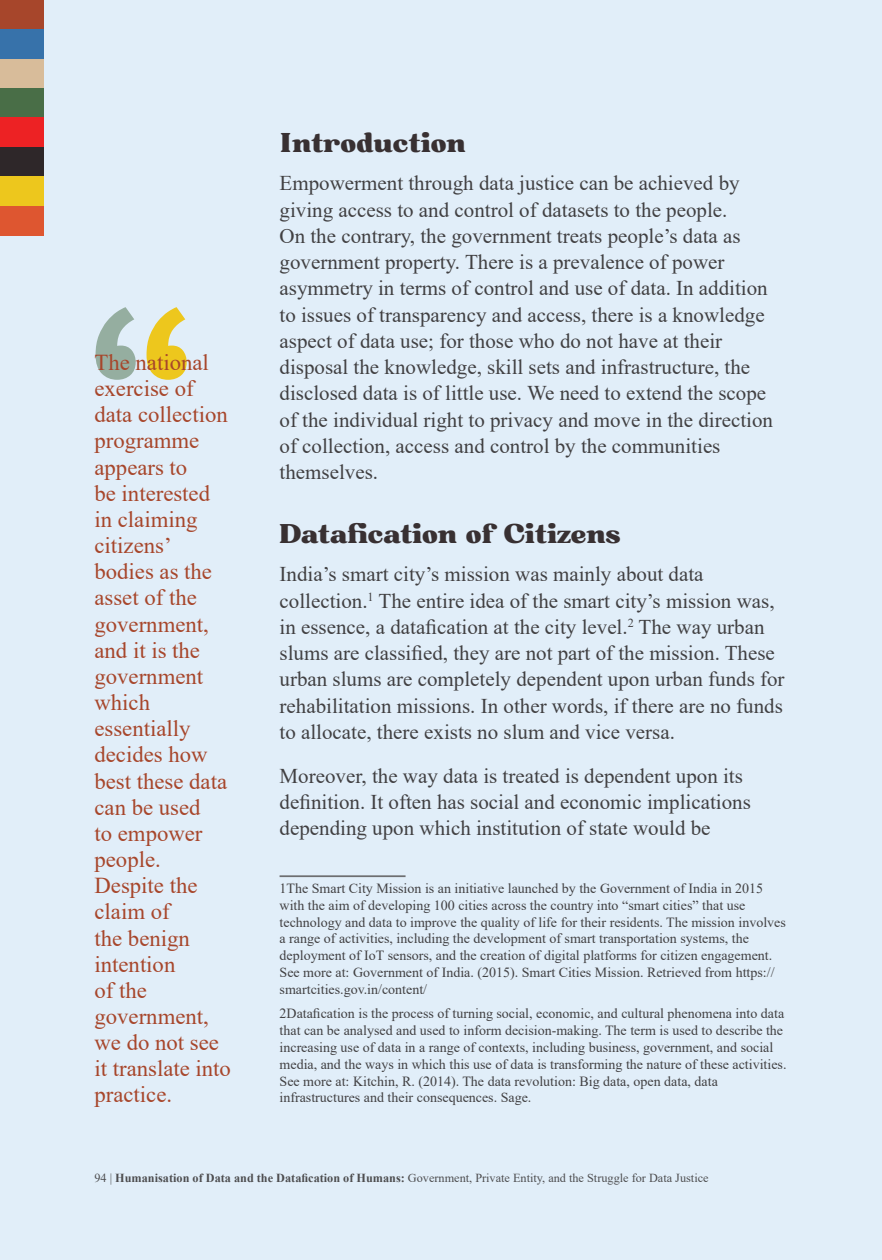
<style>
.page{position:relative;width:882px;height:1260px;background:#e1eef9}
.page>*{position:absolute;margin:0;border:0;box-sizing:border-box;transform-origin:0 0}
.t1{font:26.25px "Bugaki";color:#383032}
.t2{font:22.75px/26.1px "Times New Roman";color:#a7462b}
.t3{font:21px/26.2px "Times New Roman";color:#414042}
.t4{font:14px/16.8px "Times New Roman";color:#414042}
.t5{font:12.25px "Times New Roman";color:#4d4d4f}
.s1{font-weight:700}
</style>
<div class="page">
<div style="left:0;top:0;width:44px;height:29px;background:#a7462b"></div>
<div style="left:0;top:29px;width:44px;height:30px;background:#3772aa"></div>
<div style="left:0;top:59px;width:44px;height:29px;background:#d8bc9a"></div>
<div style="left:0;top:88px;width:44px;height:30px;background:#496e47"></div>
<div style="left:0;top:118px;width:44px;height:29px;background:#ed2224"></div>
<div style="left:0;top:147px;width:44px;height:29px;background:#2e2729"></div>
<div style="left:0;top:176px;width:44px;height:30px;background:#edc71d"></div>
<div style="left:0;top:206px;width:44px;height:29px;background:#de5630"></div>
<hr style="left:280px;top:875px;width:126px;height:2px;background:#6d6e71">
<svg style="left:96px;top:307px;width:40px;height:73px"></svg>
<svg style="left:147px;top:307px;width:40px;height:73px"></svg>
<p class="t2" style="left:94px;top:349px;width:138px">The national exercise of data collection programme appears to<br>be interested in claiming citizens’ bodies as the asset of the government, and it is the government which essentially decides how best these data can be used<br>to empower people.<br>Despite the claim of<br>the benign intention<br>of the government, we do not see it translate into practice.</p>
<p class="t1" style="left:280px;top:131px;width:188px">Introduction</p>
<p class="t3" style="left:280px;top:170px;width:495px">Empowerment through data justice can be achieved by giving access to and control of datasets to the people.<br>On the contrary, the government treats people’s data as government property. There is a prevalence of power asymmetry in terms of control and use of data. In addition to issues of transparency and access, there is a knowledge aspect of data use; for those who do not have at their disposal the knowledge, skill sets and infrastructure, the disclosed data is of little use. We need to extend the scope of the individual right to privacy and move in the direction of collection, access and control by the communities themselves.</p>
<p class="t1" style="left:280px;top:523px;width:343px">Datafication of Citizens</p>
<p class="t3" style="left:280px;top:561px;width:507px">India’s smart city’s mission was mainly about data collection.<sup>1</sup> The entire idea of the smart city’s mission was, in essence, a datafication at the city level.<sup>2</sup> The way urban slums are classified, they are not part of the mission. These urban slums are completely dependent upon urban funds for rehabilitation missions. In other words, if there are no funds to allocate, there exists no slum and vice versa.</p>
<p class="t3" style="left:280px;top:762px;width:473px">Moreover, the way data is treated is dependent upon its definition. It often has social and economic implications depending upon which institution of state would be</p>
<p class="t4" style="left:280px;top:879px;width:508px">1The Smart City Mission is an initiative launched by the Government of India in 2015 with the aim of developing 100 cities across the country into “smart cities” that use technology and data to improve the quality of life for their residents. The mission involves a range of activities, including the development of smart transportation systems, the deployment of IoT sensors, and the creation of digital platforms for citizen engagement.<br>See more at: Government of India. (2015). Smart Cities Mission. Retrieved from https:// smartcities.gov.in/content/</p>
<p class="t4" style="left:280px;top:1005px;width:509px">2Datafication is the process of turning social, economic, and cultural phenomena into data that can be analysed and used to inform decision-making. The term is used to describe the increasing use of data in a range of contexts, including business, government, and social media, and the ways in which this use of data is transforming the nature of these activities.<br>See more at: Kitchin, R. (2014). The data revolution: Big data, open data, data infrastructures and their consequences. Sage.</p>
<p class="t5" style="left:94px;top:1170px;width:616px">94 | <span class="s1">Humanisation of Data and the Datafication of Humans:</span> Government, Private Entity, and the Struggle for Data Justice</p>
</div>
